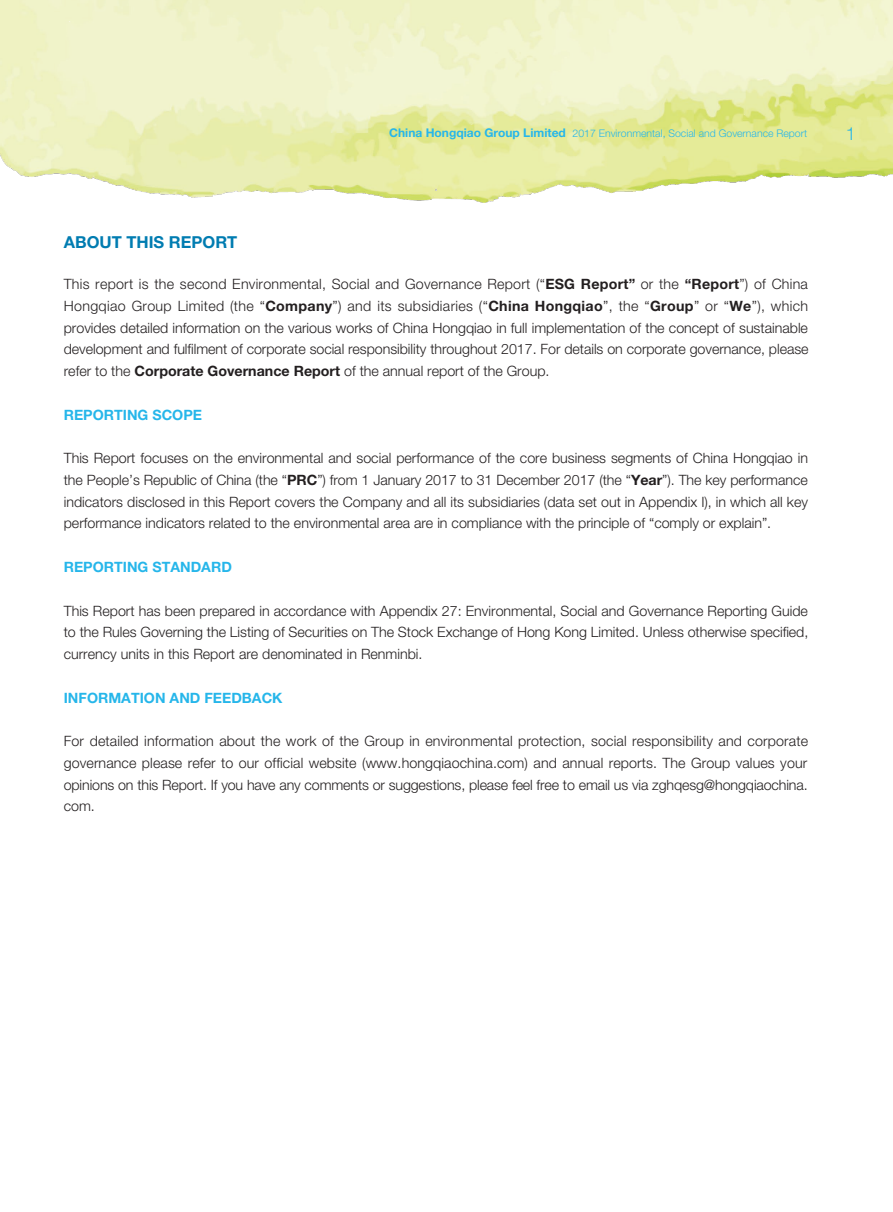
<style>
.page{position:relative;width:893px;height:1212px;background:#fff}
.page>*{position:absolute;margin:0;border:0;box-sizing:border-box;transform-origin:0 0}
.t1{font:300 18px "Helvetica Neue LT Std";color:#26b6ea}
.t2{font:700 16.5px "Helvetica Neue LT Std";color:#007cb1}
.t3{font:300 14.25px/21.8px "Helvetica Neue LT Std";color:#231f20;text-align:justify}
.t4{font:700 14.25px "Helvetica Neue LT Std";color:#26b6ea}
.t5{font:300 10.5px "Helvetica Neue LT Std";color:#26b6ea}
.s1{font-weight:700;font-size:12px}
.s2{font-weight:700}
</style>
<div class="page">
<img style="left:0;top:0;width:893px;height:203px">
<p class="t5" style="left:389px;top:127px;width:419px"><span class="s1">China Hongqiao Group Limited</span> 2017 Environmental, Social and Governance Report</p>
<p class="t1" style="left:846px;top:122px;width:12px">1</p>
<p class="t2" style="left:64px;top:231px;width:175px">ABOUT THIS REPORT</p>
<p class="t3" style="left:64px;top:273px;width:746px">This report is the second Environmental, Social and Governance Report (“<span class="s2">ESG Report”</span> or the <span class="s2">“Report</span>”) of China Hongqiao Group Limited (the “<span class="s2">Company</span>”) and its subsidiaries (“<span class="s2">China Hongqiao</span>”, the “<span class="s2">Group</span>” or “<span class="s2">We</span>”), which provides detailed information on the various works of China Hongqiao in full implementation of the concept of sustainable development and fulfilment of corporate social responsibility throughout 2017. For details on corporate governance, please refer to the <span class="s2">Corporate Governance Report</span> of the annual report of the Group.</p>
<p class="t4" style="left:64px;top:406px;width:140px">REPORTING SCOPE</p>
<p class="t3" style="left:64px;top:447px;width:746px">This Report focuses on the environmental and social performance of the core business segments of China Hongqiao in the People’s Republic of China (the “<span class="s2">PRC</span>”) from 1 January 2017 to 31 December 2017 (the “<span class="s2">Year</span>”). The key performance indicators disclosed in this Report covers the Company and all its subsidiaries (data set out in Appendix I), in which all key performance indicators related to the environmental area are in compliance with the principle of “comply or explain”.</p>
<p class="t4" style="left:64px;top:558px;width:170px">REPORTING STANDARD</p>
<p class="t3" style="left:64px;top:599px;width:746px">This Report has been prepared in accordance with Appendix 27: Environmental, Social and Governance Reporting Guide to the Rules Governing the Listing of Securities on The Stock Exchange of Hong Kong Limited. Unless otherwise specified, currency units in this Report are denominated in Renminbi.</p>
<p class="t4" style="left:64px;top:689px;width:220px">INFORMATION AND FEEDBACK</p>
<p class="t3" style="left:64px;top:730px;width:746px">For detailed information about the work of the Group in environmental protection, social responsibility and corporate governance please refer to our official website (www.hongqiaochina.com) and annual reports. The Group values your opinions on this Report. If you have any comments or suggestions, please feel free to email us via zghqesg@hongqiaochina. com.</p>
</div>
